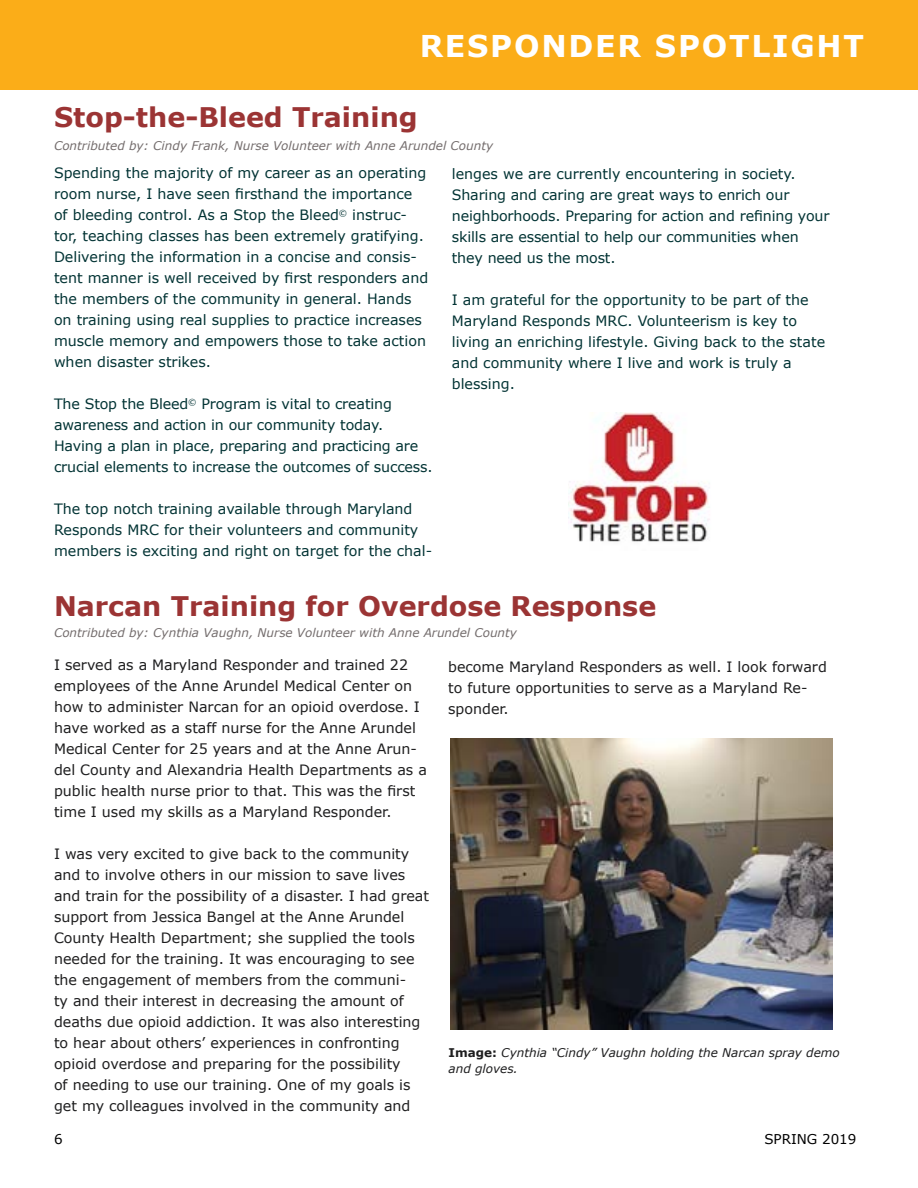
<style>
.page{position:relative;width:918px;height:1188px;background:#fff}
.page>*{position:absolute;margin:0;border:0;box-sizing:border-box;transform-origin:0 0}
.t1{font:700 30px "Verdana";letter-spacing:.06em;color:#fff}
.t2{font:700 27px "Verdana";color:#9b3434}
.t3{font:14.25px/21px "Verdana";color:#023334}
.t4{font:14.25px/21px "Verdana";color:#1e1e1f}
.t5{font:13.5px "Verdana";color:#000}
.t6{font:italic 12px "Verdana";color:#746d6d}
.t7{font:italic 12px/16.5px "Verdana";color:#1e1e1f}
.s1{font-weight:700;font-style:normal}
</style>
<div class="page">
<div style="left:0;top:0;width:918px;height:90px;background:#fbad18"></div>
<img style="left:450px;top:738px;width:382px;height:291px">
<img style="left:569px;top:412px;width:141px;height:130px">
<h1 class="t1" style="left:420px;top:25px;width:446px">Respon der spotlight</h1>
<h2 class="t2" style="left:54px;top:98px;width:365px">Stop-the-Bleed Training</h2>
<p class="t6" style="left:54px;top:138px;width:441px">Contributed by: Cindy Frank, Nurse Volunteer with Anne Arundel County</p>
<p class="t3" style="left:54px;top:162px;width:376px">Spending the majority of my career as an operating room nurse, I have seen firsthand the importance of bleeding control. As a Stop the Bleed<sup>©</sup> instruc&shy;tor, teaching classes has been extremely gratifying.<br>Delivering the information in a concise and consis&shy;tent manner is well received by first responders and the members of the community in general. Hands on training using real supplies to practice increases muscle memory and empowers those to take action when disaster strikes.</p>
<p class="t3" style="left:54px;top:393px;width:380px">The Stop the Bleed<sup>©</sup> Program is vital to creating awareness and action in our community today.<br>Having a plan in place, preparing and practicing are crucial elements to increase the outcomes of success.</p>
<p class="t3" style="left:54px;top:498px;width:380px">The top notch training available through Maryland<br>Responds MRC for their volunteers and community members is exciting and right on target for the chal-</p>
<p class="t3" style="left:452px;top:163px;width:379px">lenges we are currently encountering in society.<br>Sharing and caring are great ways to enrich our neighborhoods. Preparing for action and refining your skills are essential to help our communities when they need us the most.</p>
<p class="t3" style="left:452px;top:289px;width:375px">I am grateful for the opportunity to be part of the Maryland Responds MRC. Volunteerism is key to living an enriching lifestyle. Giving back to the state and community where I live and work is truly a blessing.</p>
<h2 class="t2" style="left:54px;top:587px;width:604px">Narcan Training for Overdose Response</h2>
<p class="t6" style="left:54px;top:624px;width:465px">Contributed by: Cynthia Vaughn, Nurse Volunteer with Anne Arundel County</p>
<p class="t4" style="left:54px;top:654px;width:374px">I served as a Maryland Responder and trained 22 employees of the Anne Arundel Medical Center on how to administer Narcan for an opioid overdose. I have worked as a staff nurse for the Anne Arundel Medical Center for 25 years and at the Anne Arun&shy;del County and Alexandria Health Departments as a public health nurse prior to that. This was the first time I used my skills as a Maryland Responder.</p>
<p class="t4" style="left:54px;top:843px;width:377px">I was very excited to give back to the community and to involve others in our mission to save lives and train for the possibility of a disaster. I had great support from Jessica Bangel at the Anne Arundel County Health Department; she supplied the tools needed for the training. It was encouraging to see the engagement of members from the communi-<br>ty and their interest in decreasing the amount of deaths due opioid addiction. It was also interesting to hear about others’ experiences in confronting opioid overdose and preparing for the possibility<br>of needing to use our training. One of my goals is get my colleagues involved in the community and</p>
<p class="t4" style="left:448px;top:656px;width:380px">become Maryland Responders as well. I look forward to future opportunities to serve as a Maryland Re&shy;sponder.</p>
<p class="t7" style="left:449px;top:1044px;width:393px"><span class="s1">Image:</span> Cynthia “Cindy” Vaughn holding the Narcan spray demo and gloves.</p>
<p class="t5" style="left:54px;top:1130px;width:10px">6</p>
<p class="t5" style="left:764px;top:1130px;width:94px">SPRING 2019</p>
</div>
